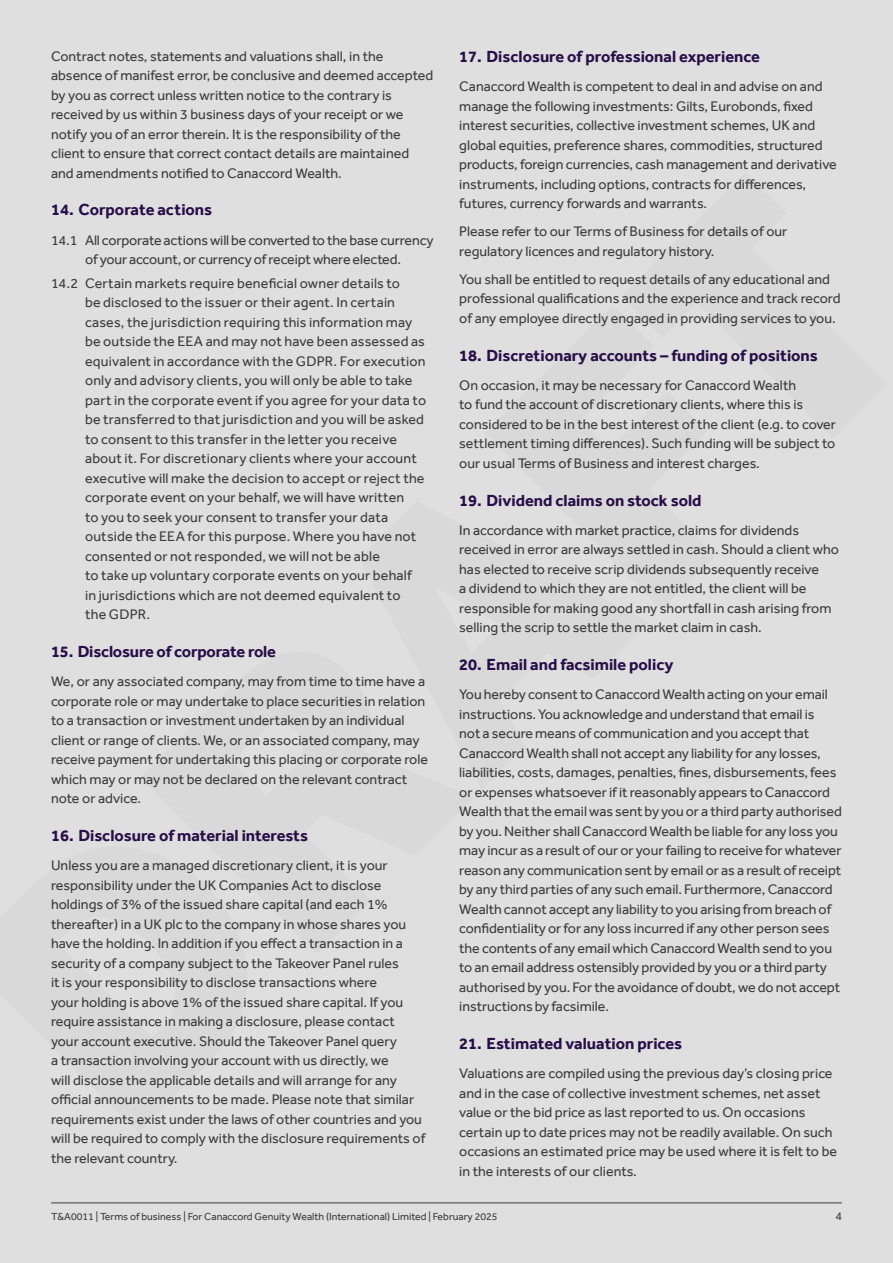
<style>
.page{position:relative;width:893px;height:1263px;background:#dfdfe0}
.page>*{position:absolute;margin:0;border:0;box-sizing:border-box;transform-origin:0 0}
.t1{font:700 16.5px "Effra";color:#290d48}
.t2{font:14.25px/19.5px "Effra";color:#3d3d3d}
.t3{font:12px "Effra";color:#3d3d3d}
.t4{font:10.5px "Effra";color:#3d3d3d}
</style>
<div class="page">
<hr style="left:51px;top:1202px;width:791px;height:1px;background:#3d3d3d">
<p class="t2" style="left:51px;top:46px;width:384px">Contract notes, statements and valuations shall, in the absence of manifest error, be conclusive and deemed accepted by you as correct unless written notice to the contrary is received by us within 3 business days of your receipt or we notify you of an error therein. It is the responsibility of the client to ensure that correct contact details are maintained and amendments notified to Canaccord Wealth.</p>
<p class="t1" style="left:51px;top:200px;width:163px">14. Corporate actions</p>
<p class="t2" style="left:51px;top:230px;width:384px;text-align:center">14.1 All corporate actions will be converted to the base currency of your account, or currency of receipt where elected.</p>
<p class="t2" style="left:85px;top:273px;width:343px;text-indent:-34px">14.2 Certain markets require beneficial owner details to<br>be disclosed to the issuer or their agent. In certain cases, the jurisdiction requiring this information may be outside the EEA and may not have been assessed as equivalent in accordance with the GDPR. For execution only and advisory clients, you will only be able to take part in the corporate event if you agree for your data to be transferred to that jurisdiction and you will be asked to consent to this transfer in the letter you receive about it. For discretionary clients where your account executive will make the decision to accept or reject the corporate event on your behalf, we will have written<br>to you to seek your consent to transfer your data outside the EEA for this purpose. Where you have not consented or not responded, we will not be able<br>to take up voluntary corporate events on your behalf in jurisdictions which are not deemed equivalent to<br>the GDPR.</p>
<p class="t1" style="left:51px;top:641px;width:227px">15. Disclosure of corporate role</p>
<p class="t2" style="left:51px;top:671px;width:379px">We, or any associated company, may from time to time have a corporate role or may undertake to place securities in relation to a transaction or investment undertaken by an individual client or range of clients. We, or an associated company, may receive payment for undertaking this placing or corporate role which may or may not be declared on the relevant contract note or advice.</p>
<p class="t1" style="left:51px;top:825px;width:259px">16. Disclosure of material interests</p>
<p class="t2" style="left:51px;top:855px;width:376px">Unless you are a managed discretionary client, it is your responsibility under the UK Companies Act to disclose holdings of 3% of the issued share capital (and each 1% thereafter) in a UK plc to the company in whose shares you have the holding. In addition if you effect a transaction in a security of a company subject to the Takeover Panel rules<br>it is your responsibility to disclose transactions where<br>your holding is above 1% of the issued share capital. If you require assistance in making a disclosure, please contact your account executive. Should the Takeover Panel query<br>a transaction involving your account with us directly, we<br>will disclose the applicable details and will arrange for any official announcements to be made. Please note that similar requirements exist under the laws of other countries and you will be required to comply with the disclosure requirements of the relevant country.</p>
<p class="t1" style="left:459px;top:47px;width:302px">17. Disclosure of professional experience</p>
<p class="t2" style="left:459px;top:77px;width:379px">Canaccord Wealth is competent to deal in and advise on and manage the following investments: Gilts, Eurobonds, fixed interest securities, collective investment schemes, UK and global equities, preference shares, commodities, structured products, foreign currencies, cash management and derivative instruments, including options, contracts for differences, futures, currency forwards and warrants.</p>
<p class="t2" style="left:459px;top:222px;width:330px">Please refer to our Terms of Business for details of our regulatory licences and regulatory history.</p>
<p class="t2" style="left:459px;top:269px;width:383px">You shall be entitled to request details of any educational and professional qualifications and the experience and track record of any employee directly engaged in providing services to you.</p>
<p class="t1" style="left:459px;top:345px;width:360px">18. Discretionary accounts – funding of positions</p>
<p class="t2" style="left:459px;top:375px;width:378px">On occasion, it may be necessary for Canaccord Wealth<br>to fund the account of discretionary clients, where this is considered to be in the best interest of the client (e.g. to cover settlement timing differences). Such funding will be subject to our usual Terms of Business and interest charges.</p>
<p class="t1" style="left:459px;top:490px;width:244px">19. Dividend claims on stock sold</p>
<p class="t2" style="left:459px;top:520px;width:381px">In accordance with market practice, claims for dividends received in error are always settled in cash. Should a client who has elected to receive scrip dividends subsequently receive<br>a dividend to which they are not entitled, the client will be responsible for making good any shortfall in cash arising from selling the scrip to settle the market claim in cash.</p>
<p class="t1" style="left:459px;top:655px;width:216px">20. Email and facsimile policy</p>
<p class="t2" style="left:459px;top:685px;width:384px">You hereby consent to Canaccord Wealth acting on your email instructions. You acknowledge and understand that email is<br>not a secure means of communication and you accept that Canaccord Wealth shall not accept any liability for any losses, liabilities, costs, damages, penalties, fines, disbursements, fees or expenses whatsoever if it reasonably appears to Canaccord Wealth that the email was sent by you or a third party authorised by you. Neither shall Canaccord Wealth be liable for any loss you may incur as a result of our or your failing to receive for whatever reason any communication sent by email or as a result of receipt by any third parties of any such email. Furthermore, Canaccord Wealth cannot accept any liability to you arising from breach of confidentiality or for any loss incurred if any other person sees the contents of any email which Canaccord Wealth send to you to an email address ostensibly provided by you or a third party authorised by you. For the avoidance of doubt, we do not accept instructions by facsimile.</p>
<p class="t1" style="left:459px;top:1034px;width:224px">21. Estimated valuation prices</p>
<p class="t2" style="left:459px;top:1064px;width:379px">Valuations are compiled using the previous day’s closing price and in the case of collective investment schemes, net asset value or the bid price as last reported to us. On occasions certain up to date prices may not be readily available. On such occasions an estimated price may be used where it is felt to be in the interests of our clients.</p>
<p class="t4" style="left:51px;top:1210px;width:448px">T&amp;A0011 | Terms of business | For Canaccord Genuity Wealth (International) Limited | February 2025</p>
<p class="t3" style="left:835px;top:1209px;width:8px">4</p>
</div>
